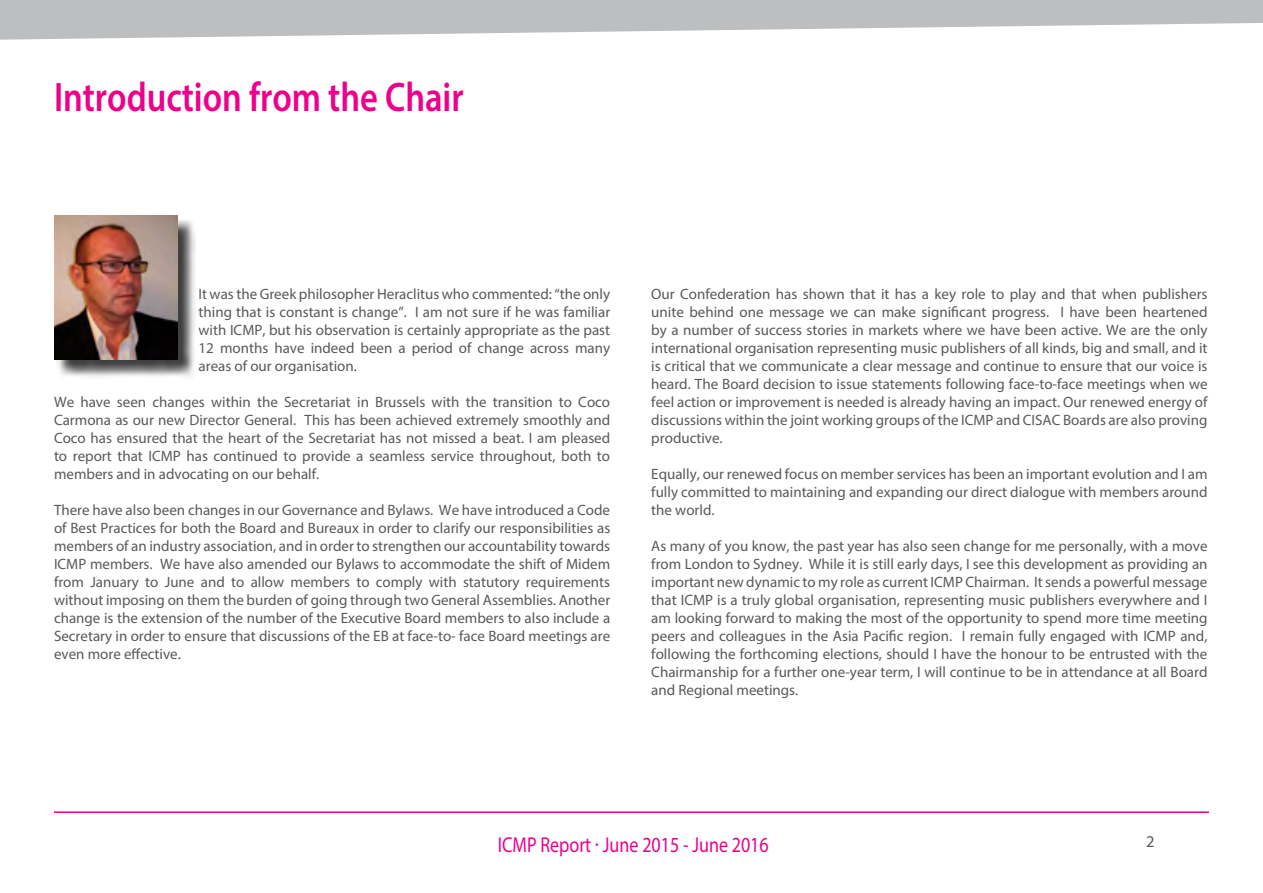
<style>
.page{position:relative;width:1263px;height:893px;background:#fff}
.page>*{position:absolute;margin:0;border:0;box-sizing:border-box;transform-origin:0 0}
.t1{font:600 41.4px "Myriad Pro";color:#ec008c;scale:.83 1}
.t2{font:21.6px "Myriad Pro";color:#ec008c;scale:.83 1}
.t3{font:16.5px "Myriad Pro";color:#58595b}
.t4{font:15px/18px "Myriad Pro";color:#58595b;text-align:justify}
</style>
<div class="page">
<hr style="left:54px;top:811px;width:1155px;height:2px;background:#ec008c">
<div style="left:57px;top:218px;width:139px;height:160px;background:#000;opacity:.75"></div>
<img style="left:54px;top:215px;width:123px;height:144px">
<svg style="left:0;top:0;width:1263px;height:40px;fill:#bcbec0"></svg>
<h1 class="t1" style="left:54px;top:71px;width:495px">Introduction from the Chair</h1>
<p class="t4" style="left:199px;top:284px;width:413px">It was the Greek philosopher Heraclitus who commented: “the only thing that is constant is change”. I am not sure if he was familiar with ICMP, but his observation is certainly appropriate as the past 12 months have indeed been a period of change across many areas of our organisation.</p>
<p class="t4" style="left:54px;top:392px;width:558px">We have seen changes within the Secretariat in Brussels with the transition to Coco Carmona as our new Director General. This has been achieved extremely smoothly and Coco has ensured that the heart of the Secretariat has not missed a beat. I am pleased to report that ICMP has continued to provide a seamless service throughout, both to members and in advocating on our behalf.</p>
<p class="t4" style="left:54px;top:500px;width:558px">There have also been changes in our Governance and Bylaws. We have introduced a Code of Best Practices for both the Board and Bureaux in order to clarify our responsibilities as members of an industry association, and in order to strengthen our accountability towards ICMP members. We have also amended our Bylaws to accommodate the shift of Midem from January to June and to allow members to comply with statutory requirements without imposing on them the burden of going through two General Assemblies. Another change is the extension of the number of the Executive Board members to also include a Secretary in order to ensure that discussions of the EB at face-to- face Board meetings are even more effective.</p>
<p class="t4" style="left:651px;top:284px;width:558px">Our Confederation has shown that it has a key role to play and that when publishers unite behind one message we can make significant progress. I have been heartened by a number of success stories in markets where we have been active. We are the only international organisation representing music publishers of all kinds, big and small, and it is critical that we communicate a clear message and continue to ensure that our voice is heard. The Board decision to issue statements following face-to-face meetings when we feel action or improvement is needed is already having an impact. Our renewed energy of discussions within the joint working groups of the ICMP and CISAC Boards are also proving productive.</p>
<p class="t4" style="left:651px;top:464px;width:558px">Equally, our renewed focus on member services has been an important evolution and I am fully committed to maintaining and expanding our direct dialogue with members around the world.</p>
<p class="t4" style="left:651px;top:536px;width:558px">As many of you know, the past year has also seen change for me personally, with a move from London to Sydney. While it is still early days, I see this development as providing an important new dynamic to my role as current ICMP Chairman. It sends a powerful message that ICMP is a truly global organisation, representing music publishers everywhere and I am looking forward to making the most of the opportunity to spend more time meeting peers and colleagues in the Asia Pacific region. I remain fully engaged with ICMP and, following the forthcoming elections, should I have the honour to be entrusted with the Chairmanship for a further one-year term, I will continue to be in attendance at all Board and Regional meetings.</p>
<h2 class="t2" style="left:498px;top:832px;width:328px">ICMP Report · June 2015 - June 2016</h2>
<p class="t3" style="left:1146px;top:831px;width:10px">2</p>
</div>
